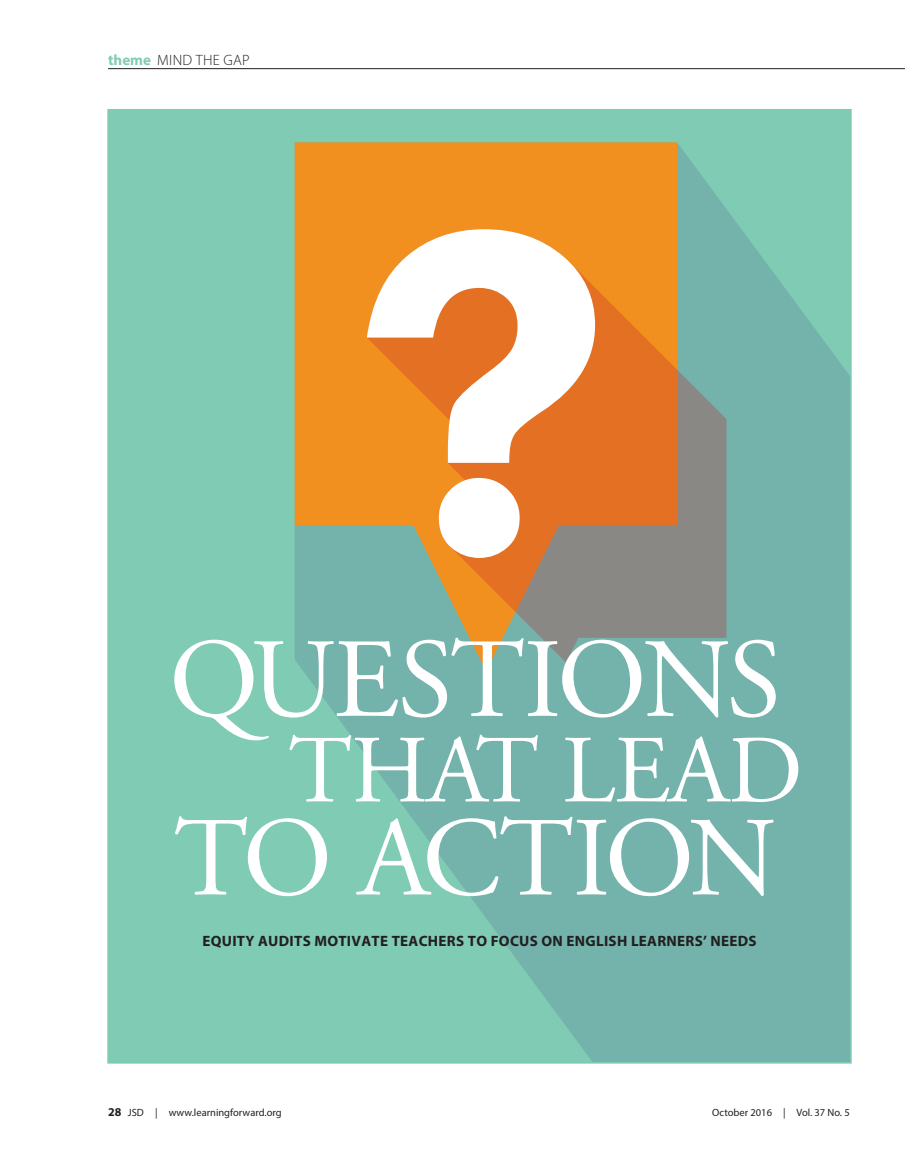
<style>
.page{position:relative;width:905px;height:1175px;background:#fff}
.page>*{position:absolute;margin:0;border:0;box-sizing:border-box;transform-origin:0 0}
.box{font:112.5px "Adobe Garamond Pro";letter-spacing:-.035em;color:#fff}
.box-2{font:96px "Adobe Garamond Pro";letter-spacing:-.01em;color:#fff}
.box-3{font:700 15px "Myriad Pro";letter-spacing:.02em;color:#231f20}
.toppers{font:300 15px "Myriad Pro";letter-spacing:.02em;color:#231f20}
.t1{font:10.5px "Myriad Pro";color:#231f20}
.s1{font-weight:700;color:#81ccb4}
.s2{font-weight:700;font-size:12px}
</style>
<div class="page">
<div style="left:108px;top:110px;width:742px;height:952px;background:#80cbb3"></div>
<svg style="left:303px;top:142px;width:545px;height:918px;fill:#73b3ab"></svg>
<svg style="left:295px;top:142px;width:382px;height:529px;background:#dd9535"></svg>
<svg style="left:367px;top:229px;width:481px;height:517px;background:#91a186"></svg>
<svg style="left:367px;top:229px;width:228px;height:234px;background:#f4be90"></svg>
<svg style="left:439px;top:478px;width:80px;height:80px;background:#fae5d2"></svg>
<hr style="left:108px;top:68px;width:796px;height:1px;background:#231f20">
<p class="toppers" style="left:108px;top:51px;width:143px"><span class="s1">theme</span> MIND THE GAP</p>
<p class="box" style="left:169px;top:612px;width:614px">QUESTIONS</p>
<p class="box-2" style="left:289px;top:713px;width:515px">THAT LEAD</p>
<p class="box" style="left:174px;top:791px;width:604px">TO ACTION</p>
<p class="box-3" style="left:202px;top:931px;width:555px">EQUITY AUDITS MOTIVATE TEACHERS TO FOCUS ON ENGLISH LEARNERS’ NEEDS</p>
<p class="t1" style="left:108px;top:1106px;width:175px"><span class="s2">28</span> JSD | www.learningforward.org</p>
<p class="t1" style="left:712px;top:1106px;width:139px">October 2016 | Vol. 37 No. 5</p>
</div>
